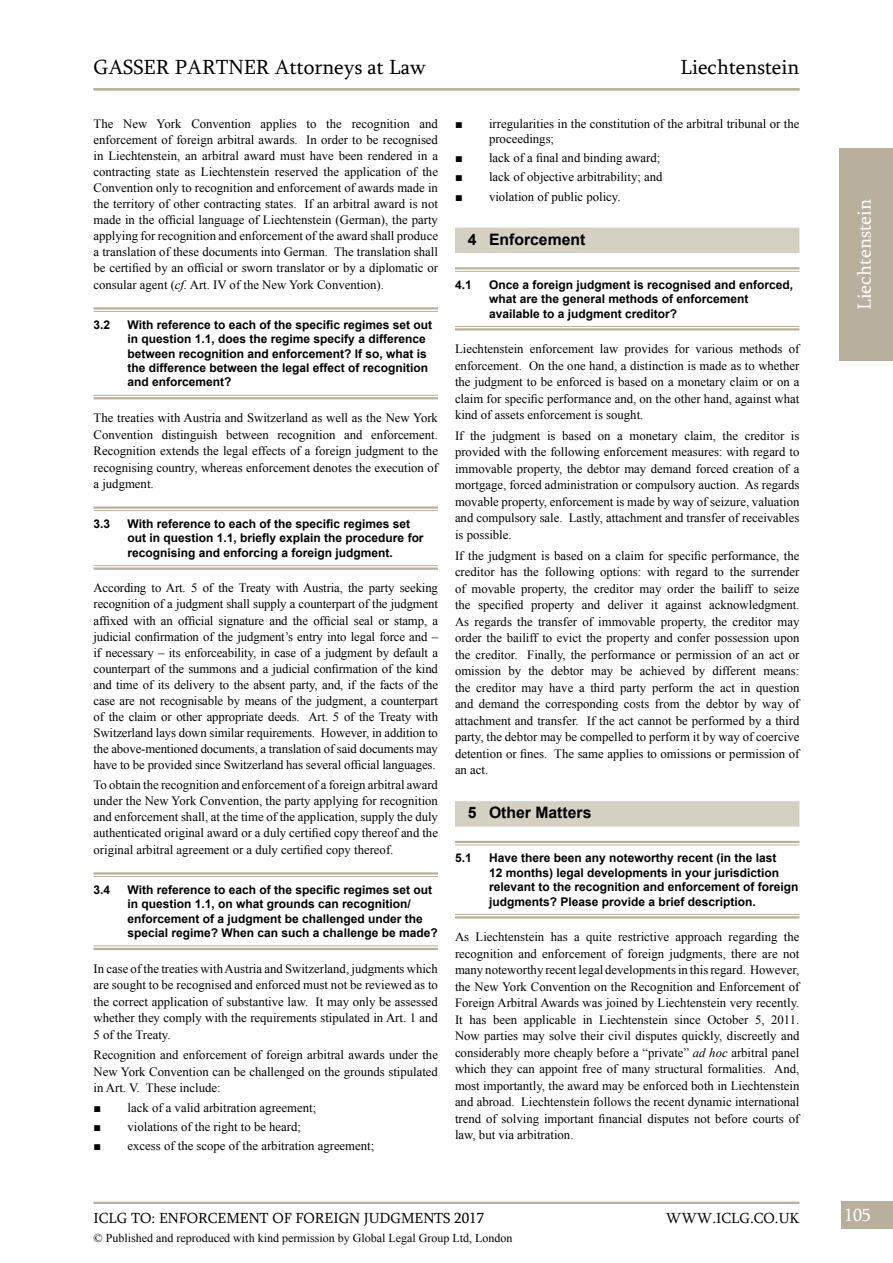
<style>
.page{position:relative;width:893px;height:1263px;background:#fff}
.page>*{position:absolute;margin:0;border:0;box-sizing:border-box;transform-origin:0 0}
.t1{font:21px "Sylfaen";color:#000}
.t2{font:19.5px "Sylfaen";color:#fff}
.t3{font:18px "Sylfaen";color:#fff}
.t4{font:700 15.75px "Arial";color:#000}
.t5{font:15px "Sylfaen";color:#000}
.t6{font:12.75px/16.5px "Times New Roman";color:#000;text-align:justify}
.t7{font:700 12px/14.4px "Arial";color:#000}
.t8{font:12px "Times New Roman";color:#000}
.s1{font-style:italic}
</style>
<div class="page">
<div style="left:841px;top:1201px;width:52px;height:28px;background:#b8b09c"></div>
<hr style="left:94px;top:1202px;width:705px;height:2px;background:#b8b09c">
<div style="left:840px;top:148px;width:53px;height:213px;background:#b8b09c"></div>
<div style="left:455px;top:228px;width:344px;height:25px;background:#d5d0c4"></div>
<hr style="left:455px;top:267px;width:344px;height:2px;background:#b8b09c">
<hr style="left:455px;top:271px;width:344px;height:1px;background:#b8b09c">
<hr style="left:455px;top:326px;width:344px;height:1px;background:#b8b09c">
<hr style="left:455px;top:328px;width:344px;height:3px;background:#b8b09c">
<div style="left:455px;top:801px;width:344px;height:26px;background:#d5d0c4"></div>
<hr style="left:455px;top:841px;width:344px;height:2px;background:#b8b09c">
<hr style="left:455px;top:844px;width:344px;height:1px;background:#b8b09c">
<hr style="left:455px;top:914px;width:344px;height:1px;background:#b8b09c">
<hr style="left:455px;top:916px;width:344px;height:2px;background:#b8b09c">
<hr style="left:94px;top:307px;width:344px;height:2px;background:#b8b09c">
<hr style="left:94px;top:311px;width:344px;height:1px;background:#b8b09c">
<hr style="left:94px;top:395px;width:344px;height:1px;background:#b8b09c">
<hr style="left:94px;top:397px;width:344px;height:2px;background:#b8b09c">
<hr style="left:94px;top:506px;width:344px;height:3px;background:#b8b09c">
<hr style="left:94px;top:510px;width:344px;height:1px;background:#b8b09c">
<hr style="left:94px;top:565px;width:344px;height:1px;background:#b8b09c">
<hr style="left:94px;top:567px;width:344px;height:3px;background:#b8b09c">
<hr style="left:94px;top:872px;width:344px;height:2px;background:#b8b09c">
<hr style="left:94px;top:876px;width:344px;height:1px;background:#b8b09c">
<hr style="left:94px;top:945px;width:344px;height:1px;background:#b8b09c">
<hr style="left:94px;top:948px;width:344px;height:2px;background:#b8b09c">
<hr style="left:94px;top:88px;width:705px;height:2px;background:#b8b09c">
<h1 class="t1" style="left:94px;top:53px;width:334px">GASSER PARTNER Attorneys at Law</h1>
<h1 class="t1" style="left:680px;top:53px;width:121px">Liechtenstein</h1>
<p class="t6" style="left:94px;top:115px;width:346px;line-height:16px">The New York Convention applies to the recognition and enforcement of foreign arbitral awards. In order to be recognised in Liechtenstein, an arbitral award must have been rendered in a contracting state as Liechtenstein reserved the application of the Convention only to recognition and enforcement of awards made in the territory of other contracting states. If an arbitral award is not made in the official language of Liechtenstein (German), the party applying for recognition and enforcement of the award shall produce a translation of these documents into German. The translation shall be certified by an official or sworn translator or by a diplomatic or consular agent (<span class="s1">cf.</span> Art. IV of the New York Convention).</p>
<p class="t7" style="left:94px;top:318px;width:18px">3.2</p>
<p class="t7" style="left:128px;top:318px;width:306px">With reference to each of the specific regimes set out in question 1.1, does the regime specify a difference between recognition and enforcement? If so, what is the difference between the legal effect of recognition and enforcement?</p>
<p class="t6" style="left:94px;top:409px;width:346px">The treaties with Austria and Switzerland as well as the New York Convention distinguish between recognition and enforcement.<br>Recognition extends the legal effects of a foreign judgment to the recognising country, whereas enforcement denotes the execution of a judgment.</p>
<p class="t7" style="left:94px;top:517px;width:18px">3.3</p>
<p class="t7" style="left:128px;top:517px;width:298px">With reference to each of the specific regimes set out in question 1.1, briefly explain the procedure for recognising and enforcing a foreign judgment.</p>
<p class="t6" style="left:94px;top:580px;width:346px;line-height:16px">According to Art. 5 of the Treaty with Austria, the party seeking recognition of a judgment shall supply a counterpart of the judgment affixed with an official signature and the official seal or stamp, a judicial confirmation of the judgment’s entry into legal force and – if necessary – its enforceability, in case of a judgment by default a counterpart of the summons and a judicial confirmation of the kind and time of its delivery to the absent party, and, if the facts of the case are not recognisable by means of the judgment, a counterpart of the claim or other appropriate deeds. Art. 5 of the Treaty with Switzerland lays down similar requirements. However, in addition to the above-mentioned documents, a translation of said documents may have to be provided since Switzerland has several official languages.</p>
<p class="t6" style="left:94px;top:777px;width:346px">To obtain the recognition and enforcement of a foreign arbitral award under the New York Convention, the party applying for recognition and enforcement shall, at the time of the application, supply the duly authenticated original award or a duly certified copy thereof and the original arbitral agreement or a duly certified copy thereof.</p>
<p class="t7" style="left:94px;top:883px;width:18px">3.4</p>
<p class="t7" style="left:128px;top:883px;width:312px">With reference to each of the specific regimes set out in question 1.1, on what grounds can recognition/ enforcement of a judgment be challenged under the special regime? When can such a challenge be made?</p>
<p class="t6" style="left:94px;top:960px;width:346px">In case of the treaties with Austria and Switzerland, judgments which are sought to be recognised and enforced must not be reviewed as to the correct application of substantive law. It may only be assessed whether they comply with the requirements stipulated in Art. 1 and 5 of the Treaty.</p>
<p class="t6" style="left:94px;top:1047px;width:346px">Recognition and enforcement of foreign arbitral awards under the New York Convention can be challenged on the grounds stipulated in Art. V. These include:</p>
<p class="t6" style="left:94px;top:1099px;width:224px">■ lack of a valid arbitration agreement;</p>
<p class="t6" style="left:94px;top:1118px;width:209px">■ violations of the right to be heard;</p>
<p class="t6" style="left:94px;top:1137px;width:282px">■ excess of the scope of the arbitration agreement;</p>
<p class="t6" style="left:489px;top:116px;width:312px;line-height:15px;text-indent:-34px">■ irregularities in the constitution of the arbitral tribunal or the proceedings;</p>
<p class="t6" style="left:455px;top:149px;width:207px">■ lack of a final and binding award;</p>
<p class="t6" style="left:455px;top:169px;width:209px">■ lack of objective arbitrability; and</p>
<p class="t6" style="left:455px;top:188px;width:167px">■ violation of public policy.</p>
<p class="t4" style="left:468px;top:229px;width:119px">4 Enforcement</p>
<p class="t7" style="left:455px;top:278px;width:18px">4.1</p>
<p class="t7" style="left:489px;top:278px;width:306px">Once a foreign judgment is recognised and enforced, what are the general methods of enforcement available to a judgment creditor?</p>
<p class="t6" style="left:455px;top:340px;width:346px">Liechtenstein enforcement law provides for various methods of enforcement. On the one hand, a distinction is made as to whether the judgment to be enforced is based on a monetary claim or on a claim for specific performance and, on the other hand, against what kind of assets enforcement is sought.</p>
<p class="t6" style="left:455px;top:427px;width:346px">If the judgment is based on a monetary claim, the creditor is provided with the following enforcement measures: with regard to immovable property, the debtor may demand forced creation of a mortgage, forced administration or compulsory auction. As regards movable property, enforcement is made by way of seizure, valuation and compulsory sale. Lastly, attachment and transfer of receivables is possible.</p>
<p class="t6" style="left:455px;top:547px;width:346px">If the judgment is based on a claim for specific performance, the creditor has the following options: with regard to the surrender of movable property, the creditor may order the bailiff to seize the specified property and deliver it against acknowledgment.<br>As regards the transfer of immovable property, the creditor may order the bailiff to evict the property and confer possession upon the creditor. Finally, the performance or permission of an act or omission by the debtor may be achieved by different means: the creditor may have a third party perform the act in question and demand the corresponding costs from the debtor by way of attachment and transfer. If the act cannot be performed by a third party, the debtor may be compelled to perform it by way of coercive detention or fines. The same applies to omissions or permission of an act.</p>
<p class="t4" style="left:468px;top:802px;width:125px">5 Other Matters</p>
<p class="t7" style="left:455px;top:851px;width:18px">5.1</p>
<p class="t7" style="left:489px;top:851px;width:311px">Have there been any noteworthy recent (in the last<br>12 months) legal developments in your jurisdiction relevant to the recognition and enforcement of foreign judgments? Please provide a brief description.</p>
<p class="t6" style="left:455px;top:928px;width:346px">As Liechtenstein has a quite restrictive approach regarding the recognition and enforcement of foreign judgments, there are not many noteworthy recent legal developments in this regard. However, the New York Convention on the Recognition and Enforcement of Foreign Arbitral Awards was joined by Liechtenstein very recently.<br>It has been applicable in Liechtenstein since October 5, 2011.<br>Now parties may solve their civil disputes quickly, discreetly and considerably more cheaply before a “private” <span class="s1">ad hoc</span> arbitral panel which they can appoint free of many structural formalities. And, most importantly, the award may be enforced both in Liechtenstein and abroad. Liechtenstein follows the recent dynamic international trend of solving important financial disputes not before courts of law, but via arbitration.</p>
<h2 class="t2" style="left:851px;top:310px;width:112px;rotate:-90deg">Liechtenstein</h2>
<p class="t5" style="left:94px;top:1208px;width:392px">ICLG TO: ENFORCEMENT OF FOREIGN JUDGMENTS 2017</p>
<p class="t5" style="left:666px;top:1208px;width:135px">WWW.ICLG.CO.UK</p>
<h3 class="t3" style="left:844px;top:1202px;width:28px">105</h3>
<p class="t8" style="left:94px;top:1229px;width:420px">© Published and reproduced with kind permission by Global Legal Group Ltd, London</p>
</div>
